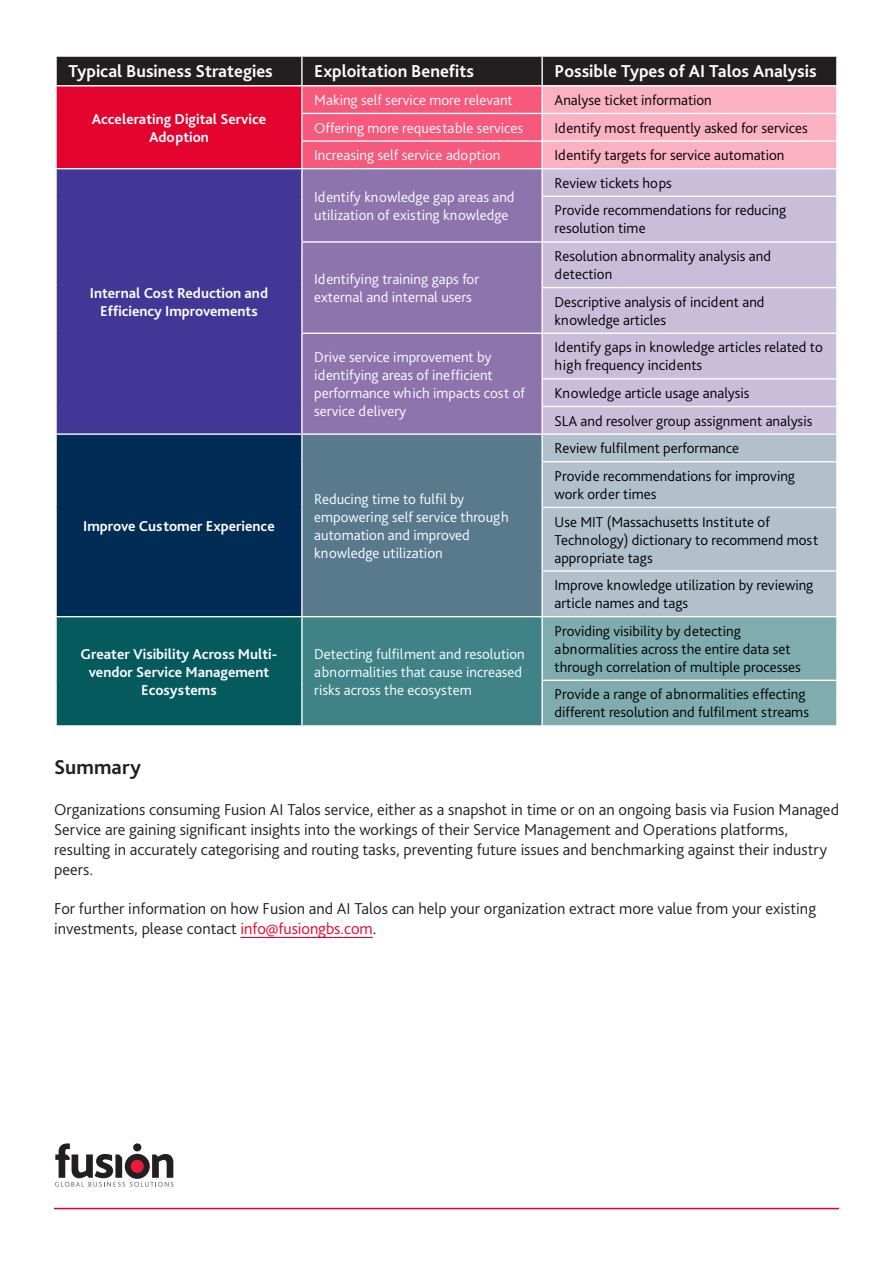
<style>
.page{position:relative;width:893px;height:1263px;background:#fff}
.page>*{position:absolute;margin:0;border:0;box-sizing:border-box;transform-origin:0 0}
.t1{font:700 21px "Bliss Pro";color:#231f20}
.t2{font:700 18px "Bliss Pro";color:#fff}
.t3{font:300 16.5px/19.8px "Bliss Pro";color:#231f20}
.t4{font:300 15px/18px "Bliss Pro";color:#000}
.t5{font:300 15px/18px "Bliss Pro";color:#fff}
.t6{font:700 15px/18px "Bliss Pro";color:#fff;text-align:center}
.s1{color:#e4032e}
.s2{color:#000}
</style>
<div class="page">
<svg style="left:55px;top:1143px;width:118px;height:44px"></svg>
<hr style="left:54px;top:1208px;width:785px;height:1px;background:#e4032e">
<svg style="left:57px;top:57px;width:779px;height:111px;background:#bc4e65"></svg>
<div style="left:56px;top:169px;width:246px;height:265px;background:#423796"></div>
<div style="left:303px;top:169px;width:238px;height:264px;background:#8d74ad"></div>
<div style="left:543px;top:169px;width:293px;height:264px;background:#c9bed9"></div>
<div style="left:56px;top:434px;width:246px;height:183px;background:#002c55"></div>
<div style="left:302px;top:434px;width:240px;height:183px;background:#59798d"></div>
<div style="left:543px;top:435px;width:293px;height:181px;background:#b1c0ca"></div>
<div style="left:56px;top:617px;width:246px;height:109px;background:#045a5d"></div>
<div style="left:302px;top:617px;width:240px;height:109px;background:#3f8386"></div>
<div style="left:543px;top:617px;width:293px;height:108px;background:#7facae"></div>
<hr style="left:55px;top:85px;width:247px;height:1px;background:#fff">
<hr style="left:302px;top:85px;width:240px;height:1px;background:#fff">
<hr style="left:542px;top:85px;width:296px;height:1px;background:#fff">
<hr style="left:301px;top:57px;width:2px;height:28px;background:#fff">
<hr style="left:541px;top:57px;width:2px;height:28px;background:#fff">
<hr style="left:541px;top:86px;width:2px;height:27px;background:#fff">
<hr style="left:541px;top:114px;width:2px;height:26px;background:#fff">
<hr style="left:541px;top:142px;width:2px;height:26px;background:#fff">
<hr style="left:301px;top:435px;width:2px;height:27px;background:#fff">
<hr style="left:541px;top:435px;width:2px;height:26px;background:#fff">
<hr style="left:301px;top:462px;width:2px;height:45px;background:#fff">
<hr style="left:541px;top:462px;width:2px;height:45px;background:#fff">
<hr style="left:301px;top:507px;width:2px;height:64px;background:#fff">
<hr style="left:301px;top:571px;width:2px;height:45px;background:#fff">
<hr style="left:541px;top:572px;width:2px;height:44px;background:#fff">
<hr style="left:301px;top:617px;width:2px;height:63px;background:#fff">
<hr style="left:541px;top:617px;width:2px;height:63px;background:#fff">
<hr style="left:301px;top:680px;width:2px;height:45px;background:#fff">
<hr style="left:541px;top:681px;width:2px;height:44px;background:#fff">
<hr style="left:301px;top:333px;width:241px;height:1px;background:#fff">
<hr style="left:542px;top:241px;width:296px;height:2px;background:#fff">
<hr style="left:301px;top:113px;width:241px;height:1px;background:#fff">
<hr style="left:542px;top:113px;width:296px;height:1px;background:#fff">
<hr style="left:301px;top:140px;width:241px;height:2px;background:#fff">
<hr style="left:542px;top:140px;width:296px;height:2px;background:#fff">
<hr style="left:541px;top:507px;width:297px;height:1px;background:#fff">
<hr style="left:541px;top:508px;width:2px;height:62px;background:#fff">
<hr style="left:541px;top:570px;width:297px;height:2px;background:#fff">
<hr style="left:55px;top:617px;width:2px;height:63px;background:#fff">
<hr style="left:55px;top:680px;width:2px;height:45px;background:#fff">
<hr style="left:55px;top:725px;width:247px;height:2px;background:#fff">
<hr style="left:302px;top:725px;width:240px;height:2px;background:#fff">
<hr style="left:541px;top:680px;width:297px;height:1px;background:#fff">
<hr style="left:55px;top:435px;width:2px;height:27px;background:#fff">
<hr style="left:55px;top:462px;width:2px;height:45px;background:#fff">
<hr style="left:55px;top:507px;width:2px;height:64px;background:#fff">
<hr style="left:55px;top:571px;width:2px;height:45px;background:#fff">
<hr style="left:55px;top:616px;width:247px;height:1px;background:#fff">
<hr style="left:302px;top:616px;width:240px;height:1px;background:#fff">
<hr style="left:541px;top:461px;width:297px;height:1px;background:#fff">
<hr style="left:541px;top:378px;width:297px;height:2px;background:#fff">
<hr style="left:541px;top:406px;width:297px;height:1px;background:#fff">
<hr style="left:541px;top:287px;width:297px;height:1px;background:#fff">
<hr style="left:542px;top:333px;width:296px;height:1px;background:#fff">
<hr style="left:55px;top:169px;width:2px;height:27px;background:#fff">
<hr style="left:55px;top:196px;width:2px;height:46px;background:#fff">
<hr style="left:55px;top:242px;width:2px;height:46px;background:#fff">
<hr style="left:55px;top:288px;width:2px;height:45px;background:#fff">
<hr style="left:55px;top:333px;width:2px;height:46px;background:#fff">
<hr style="left:55px;top:379px;width:2px;height:27px;background:#fff">
<hr style="left:55px;top:406px;width:2px;height:27px;background:#fff">
<hr style="left:55px;top:433px;width:247px;height:2px;background:#fff">
<hr style="left:301px;top:241px;width:241px;height:2px;background:#fff">
<hr style="left:541px;top:196px;width:297px;height:1px;background:#fff">
<hr style="left:301px;top:86px;width:2px;height:27px;background:#fff">
<hr style="left:301px;top:114px;width:2px;height:26px;background:#fff">
<hr style="left:301px;top:142px;width:2px;height:26px;background:#fff">
<hr style="left:301px;top:169px;width:2px;height:27px;background:#fff">
<hr style="left:301px;top:196px;width:2px;height:45px;background:#fff">
<hr style="left:301px;top:243px;width:2px;height:45px;background:#fff">
<hr style="left:301px;top:288px;width:2px;height:45px;background:#fff">
<hr style="left:301px;top:334px;width:2px;height:45px;background:#fff">
<hr style="left:301px;top:379px;width:2px;height:27px;background:#fff">
<hr style="left:301px;top:406px;width:2px;height:27px;background:#fff">
<hr style="left:302px;top:433px;width:240px;height:2px;background:#fff">
<hr style="left:240px;top:937px;width:133px;height:1px;background:#e4032e">
<p class="t2" style="left:68px;top:60px;width:206px">Typical Business Strategies</p>
<p class="t2" style="left:314px;top:60px;width:161px">Exploitation Benefits</p>
<p class="t2" style="left:555px;top:60px;width:264px">Possible Types of AI Talos Analysis</p>
<p class="t6" style="left:92px;top:109px;width:176px">Accelerating Digital Service<br>Adoption</p>
<p class="t5" style="left:314px;top:91px;width:200px">Making self service more relevant</p>
<p class="t4" style="left:555px;top:91px;width:159px">Analyse ticket information</p>
<p class="t5" style="left:314px;top:118px;width:210px">Offering more requestable services</p>
<p class="t4" style="left:555px;top:118px;width:255px">Identify most frequently asked for services</p>
<p class="t5" style="left:314px;top:146px;width:188px">Increasing self service adoption</p>
<p class="t4" style="left:555px;top:146px;width:231px">Identify targets for service automation</p>
<p class="t6" style="left:90px;top:283px;width:180px">Internal Cost Reduction and<br>Efficiency Improvements</p>
<p class="t6" style="left:83px;top:516px;width:193px">Improve Customer Experience</p>
<p class="t5" style="left:314px;top:187px;width:202px">Identify knowledge gap areas and utilization of existing knowledge</p>
<p class="t5" style="left:314px;top:270px;width:166px">Identifying training gaps for external and internal users</p>
<p class="t4" style="left:555px;top:173px;width:119px">Review tickets hops</p>
<p class="t4" style="left:555px;top:201px;width:233px">Provide recommendations for reducing resolution time</p>
<p class="t4" style="left:555px;top:247px;width:218px">Resolution abnormality analysis and detection</p>
<p class="t4" style="left:555px;top:292px;width:211px">Descriptive analysis of incident and knowledge articles</p>
<p class="t5" style="left:314px;top:348px;width:212px">Drive service improvement by identifying areas of inefficient performance which impacts cost of service delivery</p>
<p class="t4" style="left:555px;top:338px;width:270px">Identify gaps in knowledge articles related to high frequency incidents</p>
<p class="t4" style="left:555px;top:384px;width:197px">Knowledge article usage analysis</p>
<p class="t4" style="left:555px;top:411px;width:259px">SLA and resolver group assignment analysis</p>
<p class="t5" style="left:314px;top:489px;width:196px">Reducing time to fulfil by empowering self service through automation and improved knowledge utilization</p>
<p class="t4" style="left:555px;top:439px;width:186px">Review fulfilment performance</p>
<p class="t4" style="left:555px;top:467px;width:242px">Provide recommendations for improving work order times</p>
<p class="t4" style="left:555px;top:512px;width:265px">Use MIT (Massachusetts Institute of<br>Technology) dictionary to recommend most appropriate tags</p>
<p class="t4" style="left:555px;top:576px;width:260px">Improve knowledge utilization by reviewing article names and tags</p>
<p class="t6" style="left:81px;top:644px;width:198px">Greater Visibility Across Multi&shy;vendor Service Management<br>Ecosystems</p>
<p class="t5" style="left:314px;top:644px;width:212px">Detecting fulfilment and resolution abnormalities that cause increased risks across the ecosystem</p>
<p class="t4" style="left:554px;top:621px;width:248px">Providing visibility by detecting abnormalities across the entire data set through correlation of multiple processes</p>
<p class="t4" style="left:554px;top:685px;width:256px">Provide a range of abnormalities effecting different resolution and fulfilment streams</p>
<p class="t1" style="left:54px;top:754px;width:89px">Summary</p>
<p class="t3" style="left:54px;top:799px;width:786px">Organizations consuming Fusion AI Talos service, either as a snapshot in time or on an ongoing basis via Fusion Managed Service are gaining significant insights into the workings of their Service Management and Operations platforms, resulting in accurately categorising and routing tasks, preventing future issues and benchmarking against their industry peers.</p>
<p class="t3" style="left:54px;top:898px;width:764px">For further information on how Fusion and AI Talos can help your organization extract more value from your existing investments, please contact <span class="s1">info@fusiongbs.com</span><span class="s2">.</span></p>
</div>
